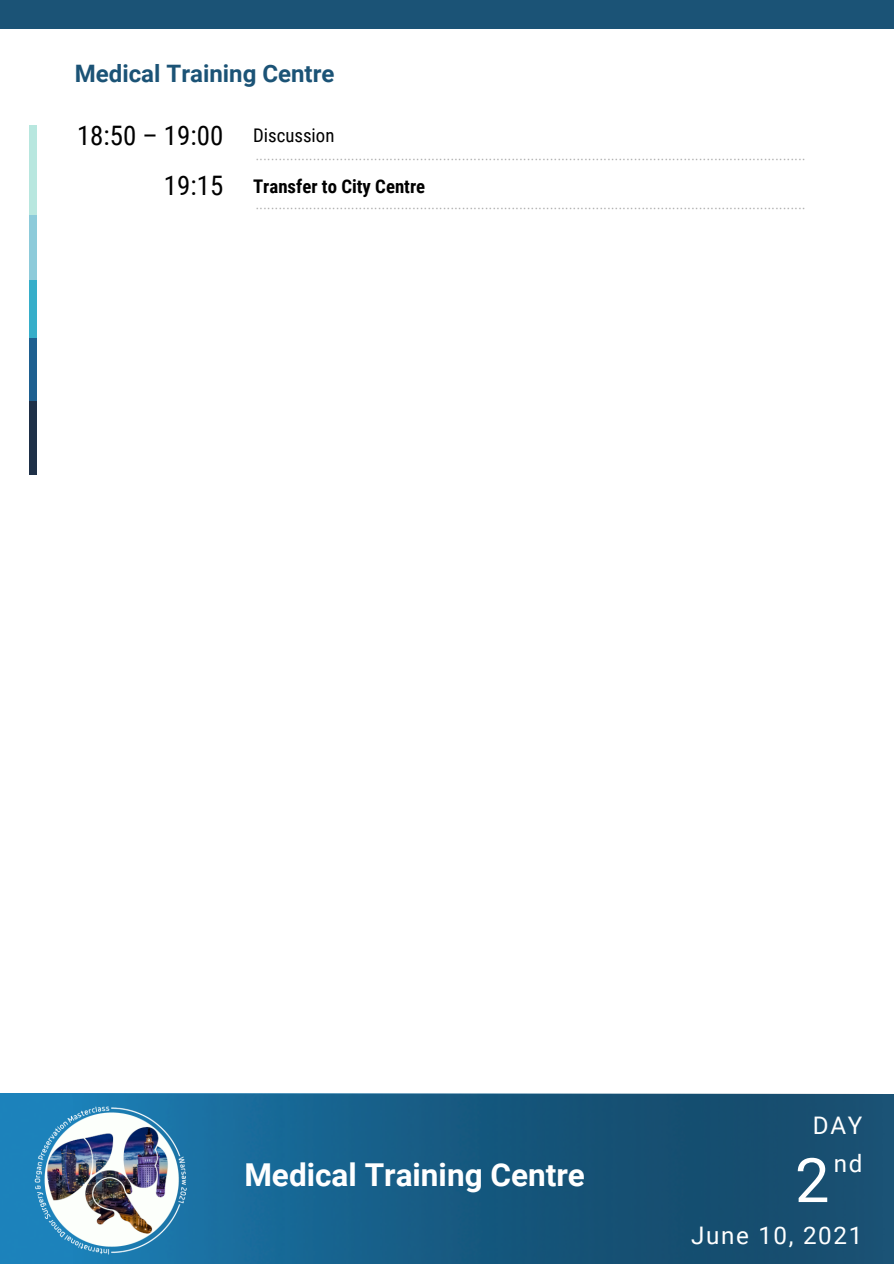
<style>
.page{position:relative;width:894px;height:1264px;background:#fff}
.page>*{position:absolute;margin:0;border:0;box-sizing:border-box;transform-origin:0 0}
.t1{font:61.35px "Roboto";color:#fff}
.t2{font:700 31.5px "Roboto";color:#fff}
.t3{font:26.85px "Roboto Condensed";color:#000}
.t4{font:24.15px "Roboto";letter-spacing:.07em;color:#fff}
.t5{font:700 24px "Roboto";color:#1b5376}
.t6{font:700 18.75px "Roboto Condensed";color:#000}
.t7{font:18.75px "Roboto Condensed";color:#000}
.t8{font:300 16.05px "Open Sans";color:#a6a6a6}
</style>
<div class="page">
<div style="left:0;top:0;width:893px;height:1263px;background:#1b5376"></div>
<div style="left:0;top:29px;width:893px;height:1064px;background:#fff"></div>
<img style="left:0;top:1093px;width:893px;height:170px">
<img style="left:34px;top:1102px;width:154px;height:154px">
<div style="left:30px;top:125px;width:7px;height:349px;background:#b8e7df"></div>
<div style="left:30px;top:215px;width:7px;height:259px;background:#8dcbda"></div>
<div style="left:30px;top:280px;width:7px;height:194px;background:#36aec9"></div>
<div style="left:30px;top:338px;width:7px;height:136px;background:#1e6090"></div>
<div style="left:30px;top:401px;width:7px;height:73px;background:#1e3048"></div>
<p class="t5" style="left:75px;top:59px;width:261px">Medical Training Centre</p>
<p class="t3" style="left:77px;top:120px;width:148px">18:50 – 19:00</p>
<p class="t3" style="left:164px;top:170px;width:61px">19:15</p>
<p class="t7" style="left:253px;top:125px;width:83px">Discussion</p>
<p class="t6" style="left:253px;top:175px;width:174px">Transfer to City Centre</p>
<p class="t8" style="left:255px;top:142px;width:551px">................................................................................................................................................</p>
<p class="t8" style="left:255px;top:192px;width:551px">................................................................................................................................................</p>
<p class="t2" style="left:244px;top:1156px;width:342px">Medical Training Centre</p>
<p class="t4" style="left:812px;top:1111px;width:51px">DAY</p>
<p class="t1" style="left:794px;top:1145px;width:36px">2</p>
<p class="t4" style="left:833px;top:1149px;width:30px">nd</p>
<p class="t4" style="left:691px;top:1221px;width:173px">June 10, 2021</p>
</div>
